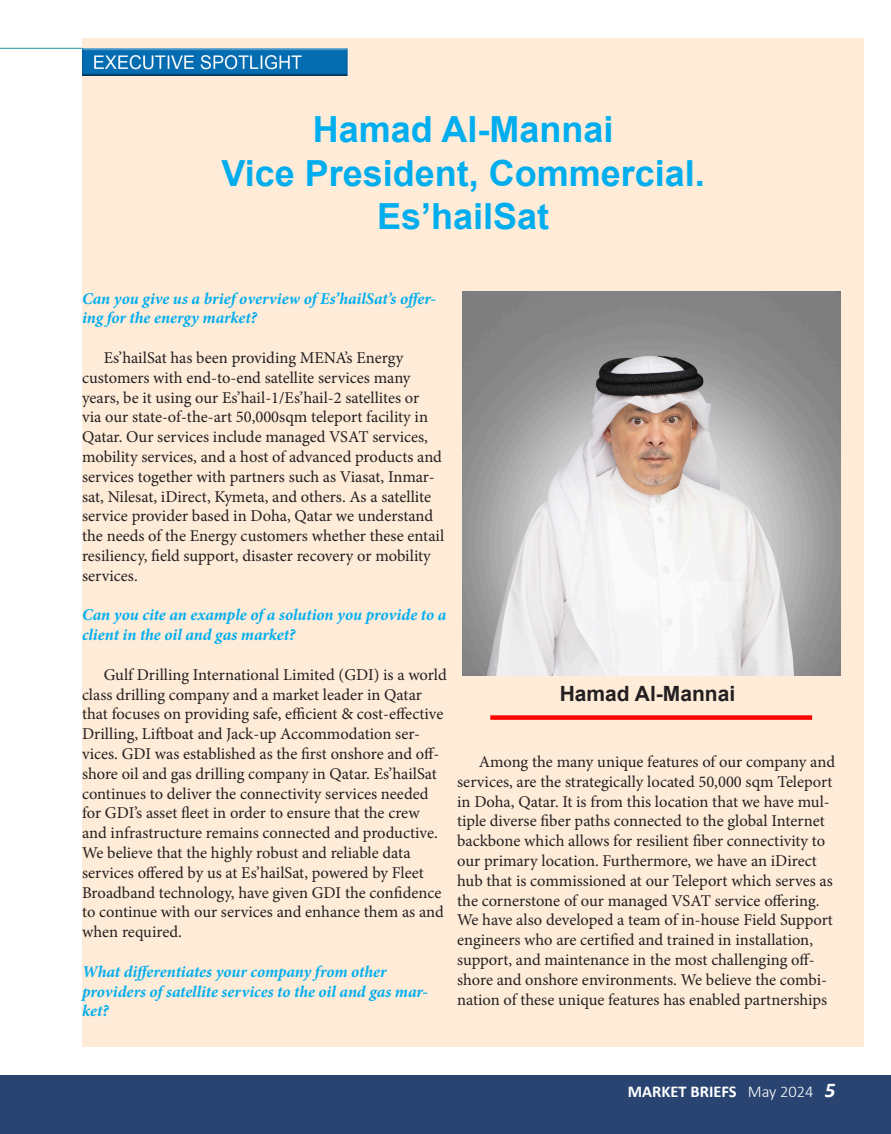
<style>
.page{position:relative;width:891px;height:1134px;background:#fff}
.page>*{position:absolute;margin:0;border:0;box-sizing:border-box;transform-origin:0 0}
.t1{font:700 36px "Arial";color:#00aeef}
.t2{font:700 21px "Arial";color:#231f20}
.t3{font:16.5px/19.8px "Minion Pro";color:#231f20}
.t4{font:italic 700 16.5px/19.8px "Minion Pro";letter-spacing:-.005em;color:#00aeef}
.t5{font:700 16.5px "Calibri";color:#fff}
.s1{font-weight:300}
.s2{font-style:italic;font-size:21px}
</style>
<div class="page">
<div style="left:0;top:1075px;width:891px;height:59px;background:#2a4472"></div>
<hr style="left:0;top:48px;width:837px;height:1px;background:#2894a1">
<div style="left:82px;top:38px;width:781px;height:1009px;background:#feebd8"></div>
<div style="left:490px;top:715px;width:322px;height:5px;background:#f00"></div>
<img style="left:82px;top:49px;width:266px;height:27px">
<img style="left:462px;top:292px;width:378px;height:384px">
<p class="t1" style="left:313px;top:104px;width:302px">Hamad Al-Mannai</p>
<p class="t1" style="left:221px;top:147px;width:485px">Vice President, Commercial.</p>
<p class="t1" style="left:377px;top:191px;width:174px">Es’hailSat</p>
<p class="t4" style="left:82px;top:288px;width:355px">Can you give us a brief overview of Es’hailSat’s offer&shy;ing for the energy market?</p>
<p class="t3" style="left:82px;top:348px;width:364px;text-indent:22px">Es’hailSat has been providing MENA’s Energy customers with end-to-end satellite services many years, be it using our Es’hail-1/Es’hail-2 satellites or<br>via our state-of-the-art 50,000sqm teleport facility in Qatar. Our services include managed VSAT services, mobility services, and a host of advanced products and services together with partners such as Viasat, Inmar&shy;sat, Nilesat, iDirect, Kymeta, and others. As a satellite service provider based in Doha, Qatar we understand the needs of the Energy customers whether these entail resiliency, field support, disaster recovery or mobility services.</p>
<p class="t4" style="left:82px;top:605px;width:366px">Can you cite an example of a solution you provide to a client in the oil and gas market?</p>
<p class="t3" style="left:82px;top:665px;width:366px;text-indent:22px">Gulf Drilling International Limited (GDI) is a world class drilling company and a market leader in Qatar that focuses on providing safe, efficient &amp; cost-effective Drilling, Liftboat and Jack-up Accommodation ser&shy;vices. GDI was established as the first onshore and off&shy;shore oil and gas drilling company in Qatar. Es’hailSat continues to deliver the connectivity services needed for GDI’s asset fleet in order to ensure that the crew and infrastructure remains connected and productive.<br>We believe that the highly robust and reliable data services offered by us at Es’hailSat, powered by Fleet Broadband technology, have given GDI the confidence to continue with our services and enhance them as and when required.</p>
<p class="t4" style="left:82px;top:961px;width:306px">What differentiates your company from other</p>
<p class="t4" style="left:82px;top:981px;width:348px">providers of satellite services to the oil and gas mar&shy;ket?</p>
<p class="t2" style="left:560px;top:679px;width:177px">Hamad Al-Mannai</p>
<p class="t3" style="left:457px;top:752px;width:379px;text-indent:22px">Among the many unique features of our company and services, are the strategically located 50,000 sqm Teleport in Doha, Qatar. It is from this location that we have mul&shy;tiple diverse fiber paths connected to the global Internet backbone which allows for resilient fiber connectivity to our primary location. Furthermore, we have an iDirect hub that is commissioned at our Teleport which serves as the cornerstone of our managed VSAT service offering.<br>We have also developed a team of in-house Field Support engineers who are certified and trained in installation, support, and maintenance in the most challenging off&shy;shore and onshore environments. We believe the combi&shy;nation of these unique features has enabled partnerships</p>
<p class="t5" style="left:628px;top:1080px;width:209px">MARKET BRIEFS <span class="s1">May 2024</span> <span class="s2">5</span></p>
</div>
